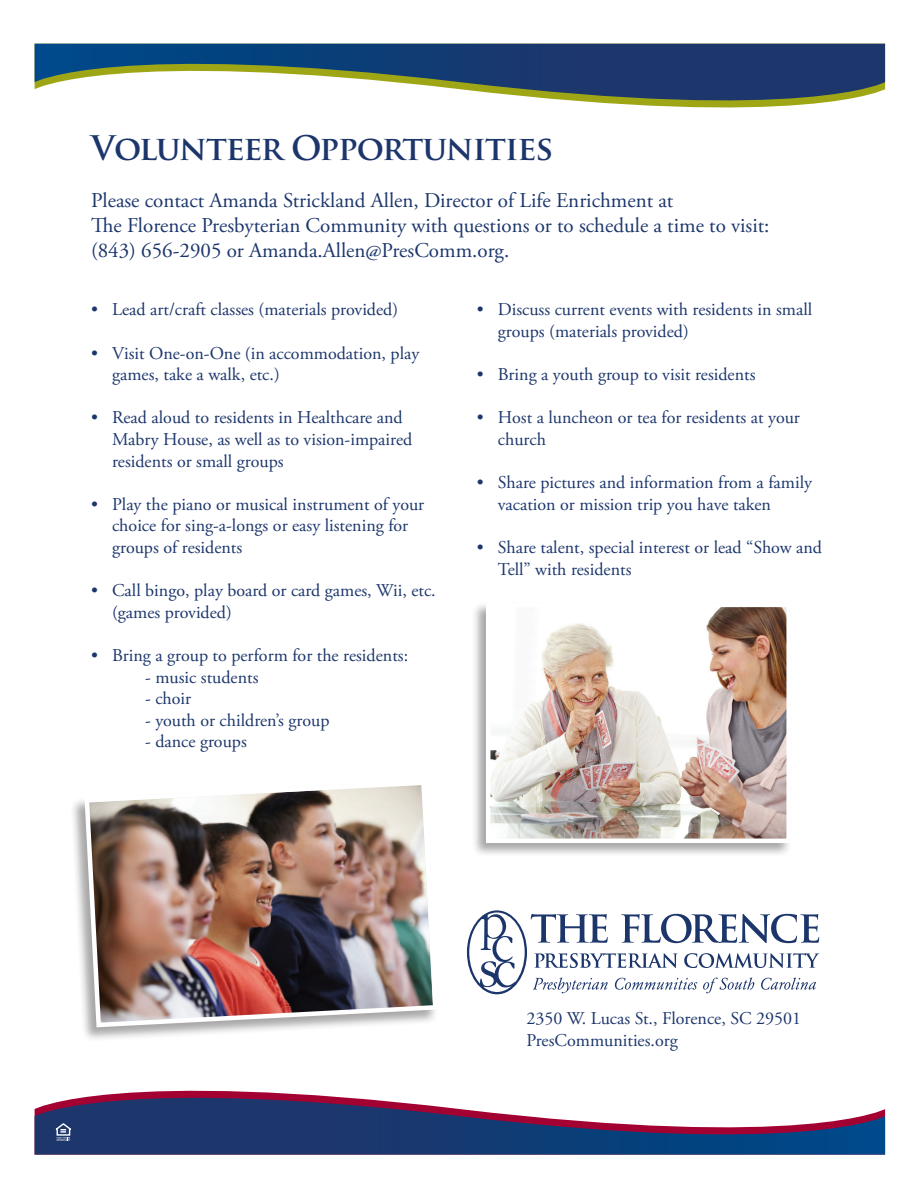
<style>
.page{position:relative;width:918px;height:1188px;background:#fff}
.page>*{position:absolute;margin:0;border:0;box-sizing:border-box;transform-origin:0 0}
.t1{font:700 33px "Trajan Pro";letter-spacing:-.03em;color:#1c366c}
.t2{font:21px/25.2px "Adobe Garamond Pro";color:#1c366c}
.t3{font:18px/21.6px "Adobe Garamond Pro";color:#1c366c}
</style>
<div class="page">
<svg style="left:80px;top:1090px;width:270px;height:8px;fill:#a40133"></svg>
<svg style="left:35px;top:1098px;width:850px;height:57px"></svg>
<svg style="left:467px;top:910px;width:352px;height:84px"></svg>
<svg style="left:35px;top:43px;width:850px;height:65px"></svg>
<div style="left:471px;top:601px;width:321px;height:257px;background:#231f20;opacity:.4"></div>
<img style="left:491px;top:608px;width:295px;height:230px">
<div style="left:486px;top:603px;width:305px;height:240px;border:4px solid #fff"></div>
<svg style="left:54px;top:1123px;width:19px;height:18px"></svg>
<div style="left:70px;top:779px;width:369px;height:263px;background:#231f20;opacity:.4"></div>
<img style="left:82px;top:779px;width:357px;height:251px">
<h1 class="t1" style="left:91px;top:127px;width:464px">Volunteer Opportunities</h1>
<p class="t2" style="left:91px;top:188px;width:680px">Please contact Amanda Strickland Allen, Director of Life Enrichment at<br>The Florence Presbyterian Community with questions or to schedule a time to visit: (843) 656-2905 or Amanda.Allen@PresComm.org.</p>
<p class="t3" style="left:91px;top:300px;width:309px">• Lead art/craft classes (materials provided)</p>
<p class="t3" style="left:112px;top:343px;width:309px;text-indent:-21px">• Visit One-on-One (in accommodation, play games, take a walk, etc.)</p>
<p class="t3" style="left:112px;top:408px;width:302px;text-indent:-21px">• Read aloud to residents in Healthcare and<br>Mabry House, as well as to vision-impaired residents or small groups</p>
<p class="t3" style="left:112px;top:494px;width:314px;text-indent:-21px">• Play the piano or musical instrument of your choice for sing-a-longs or easy listening for groups of residents</p>
<p class="t3" style="left:112px;top:580px;width:325px;text-indent:-21px">• Call bingo, play board or card games, Wii, etc. (games provided)</p>
<p class="t3" style="left:91px;top:645px;width:319px">• Bring a group to perform for the residents:</p>
<p class="t3" style="left:145px;top:667px;width:115px">- music students</p>
<p class="t3" style="left:145px;top:688px;width:48px">- choir</p>
<p class="t3" style="left:145px;top:710px;width:186px">- youth or children’s group</p>
<p class="t3" style="left:145px;top:732px;width:103px">- dance groups</p>
<p class="t3" style="left:498px;top:300px;width:316px;text-indent:-21px">• Discuss current events with residents in small groups (materials provided)</p>
<p class="t3" style="left:477px;top:364px;width:280px">• Bring a youth group to visit residents</p>
<p class="t3" style="left:498px;top:408px;width:304px;text-indent:-21px">• Host a luncheon or tea for residents at your church</p>
<p class="t3" style="left:498px;top:472px;width:316px;text-indent:-21px">• Share pictures and information from a family vacation or mission trip you have taken</p>
<p class="t3" style="left:498px;top:537px;width:326px;text-indent:-21px">• Share talent, special interest or lead “Show and<br>Tell” with residents</p>
<p class="t3" style="left:526px;top:1008px;width:276px">2350 W. Lucas St., Florence, SC 29501<br>PresCommunities.org</p>
</div>
